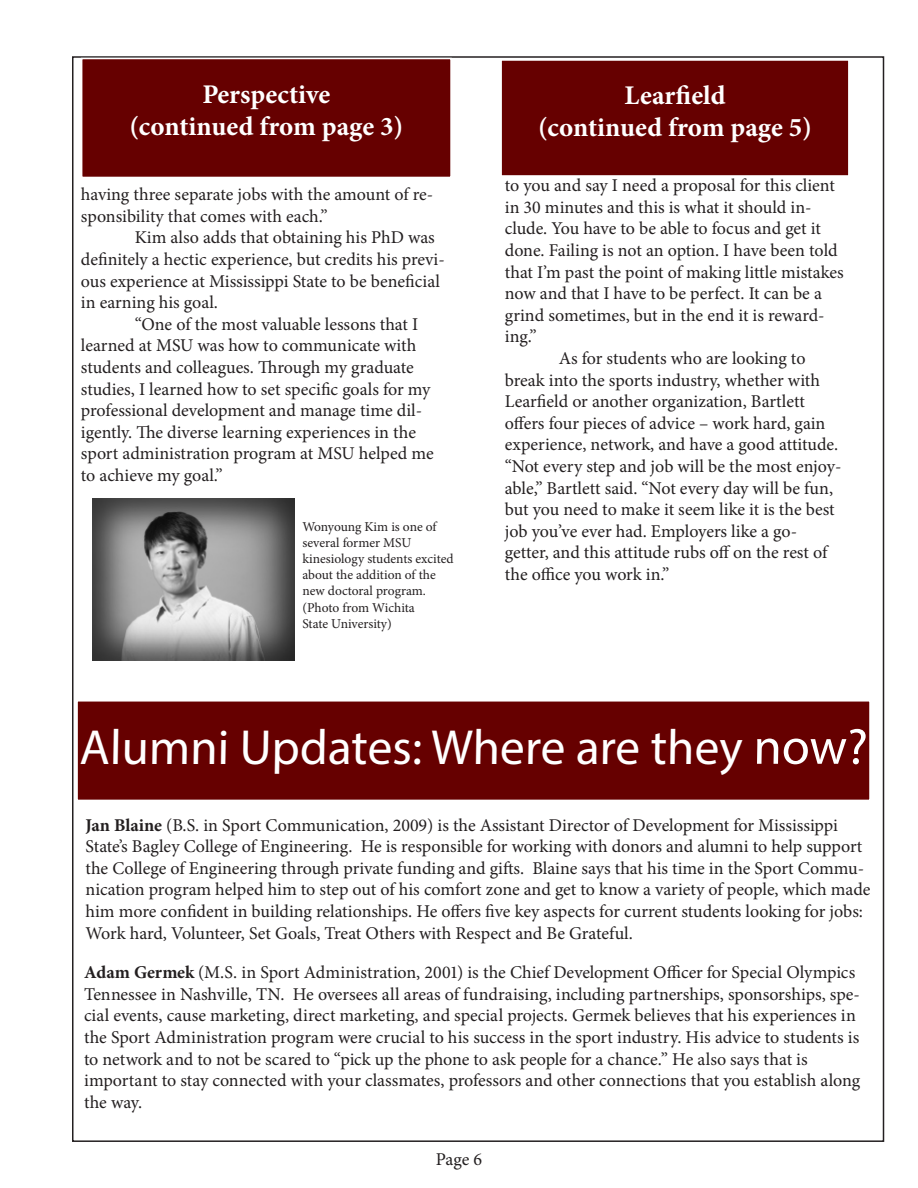
<style>
.page{position:relative;width:918px;height:1188px;background:#fff}
.page>*{position:absolute;margin:0;border:0;box-sizing:border-box;transform-origin:0 0}
.t1{font:49.5px "Myriad Pro";color:#fff}
.t2{font:700 27px "Minion Pro";color:#fff}
.t3{font:18px/21.6px "Minion Pro";color:#231f20}
.t4{font:13.5px/16.2px "Minion Pro";letter-spacing:-.005em;color:#231f20}
.s1{font-size:51px}
.s2{font-weight:700}
</style>
<div class="page">
<img style="left:93px;top:499px;width:201px;height:162px">
<div style="left:77px;top:701px;width:793px;height:99px;background:#600"></div>
<div style="left:76px;top:700px;width:795px;height:101px;border:2px solid #fff"></div>
<div style="left:82px;top:58px;width:369px;height:119px;background:#600"></div>
<div style="left:81px;top:58px;width:371px;height:120px;border:2px solid #fff"></div>
<div style="left:501px;top:60px;width:348px;height:116px;background:#600"></div>
<div style="left:500px;top:59px;width:350px;height:118px;border:2px solid #fff"></div>
<p class="t2" style="left:202px;top:75px;width:129px">Perspective</p>
<p class="t2" style="left:129px;top:107px;width:275px">(continued from page 3)</p>
<p class="t3" style="left:81px;top:184px;width:354px">having three separate jobs with the amount of re&shy;sponsibility that comes with each.”</p>
<p class="t3" style="left:81px;top:227px;width:365px;text-indent:54px">Kim also adds that obtaining his PhD was definitely a hectic experience, but credits his previ&shy;ous experience at Mississippi State to be beneficial in earning his goal.</p>
<p class="t3" style="left:81px;top:313px;width:354px;text-indent:54px">“One of the most valuable lessons that I learned at MSU was how to communicate with students and colleagues. Through my graduate studies, I learned how to set specific goals for my professional development and manage time dil&shy;igently. The diverse learning experiences in the sport administration program at MSU helped me to achieve my goal.”</p>
<p class="t4" style="left:302px;top:518px;width:136px">Wonyoung Kim is one of several former MSU</p>
<p class="t4" style="left:302px;top:551px;width:153px">kinesiology students excited about the addition of the new doctoral program. (Photo from Wichita<br>State University)</p>
<p class="t2" style="left:625px;top:76px;width:102px">Learfield</p>
<p class="t2" style="left:538px;top:109px;width:275px">(continued from page 5)</p>
<p class="t3" style="left:505px;top:175px;width:340px">to you and say I need a proposal for this client in 30 minutes and this is what it should in&shy;clude. You have to be able to focus and get it done. Failing is not an option. I have been told that I’m past the point of making little mistakes now and that I have to be perfect. It can be a grind sometimes, but in the end it is reward&shy;ing.”</p>
<p class="t3" style="left:505px;top:348px;width:335px;text-indent:54px">As for students who are looking to break into the sports industry, whether with Learfield or another organization, Bartlett offers four pieces of advice – work hard, gain experience, network, and have a good attitude.</p>
<p class="t3" style="left:505px;top:456px;width:338px">“Not every step and job will be the most enjoy&shy;able,” Bartlett said. “Not every day will be fun, but you need to make it seem like it is the best job you’ve ever had. Employers like a go-</p>
<p class="t3" style="left:505px;top:542px;width:324px">getter, and this attitude rubs off on the rest of the office you work in.”</p>
<p class="t1" style="left:80px;top:717px;width:790px">Alumni Updates: Where are they <span class="s1">now?</span></p>
<p class="t3" style="left:86px;top:814px;width:787px"><span class="s2">Jan Blaine</span> (B.S. in Sport Communication, 2009) is the Assistant Director of Development for Mississippi State’s Bagley College of Engineering. He is responsible for working with donors and alumni to help support the College of Engineering through private funding and gifts. Blaine says that his time in the Sport Commu&shy;nication program helped him to step out of his comfort zone and get to know a variety of people, which made him more confident in building relationships. He offers five key aspects for current students looking for jobs:<br>Work hard, Volunteer, Set Goals, Treat Others with Respect and Be Grateful.</p>
<p class="t3" style="left:84px;top:962px;width:777px"><span class="s2">Adam Germek</span> (M.S. in Sport Administration, 2001) is the Chief Development Officer for Special Olympics Tennessee in Nashville, TN. He oversees all areas of fundraising, including partnerships, sponsorships, spe&shy;cial events, cause marketing, direct marketing, and special projects. Germek believes that his experiences in the Sport Administration program were crucial to his success in the sport industry. His advice to students is to network and to not be scared to “pick up the phone to ask people for a chance.” He also says that is</p>
<p class="t3" style="left:84px;top:1070px;width:778px">important to stay connected with your classmates, professors and other connections that you establish along the way.</p>
<p class="t3" style="left:436px;top:1149px;width:48px">Page 6</p>
</div>
